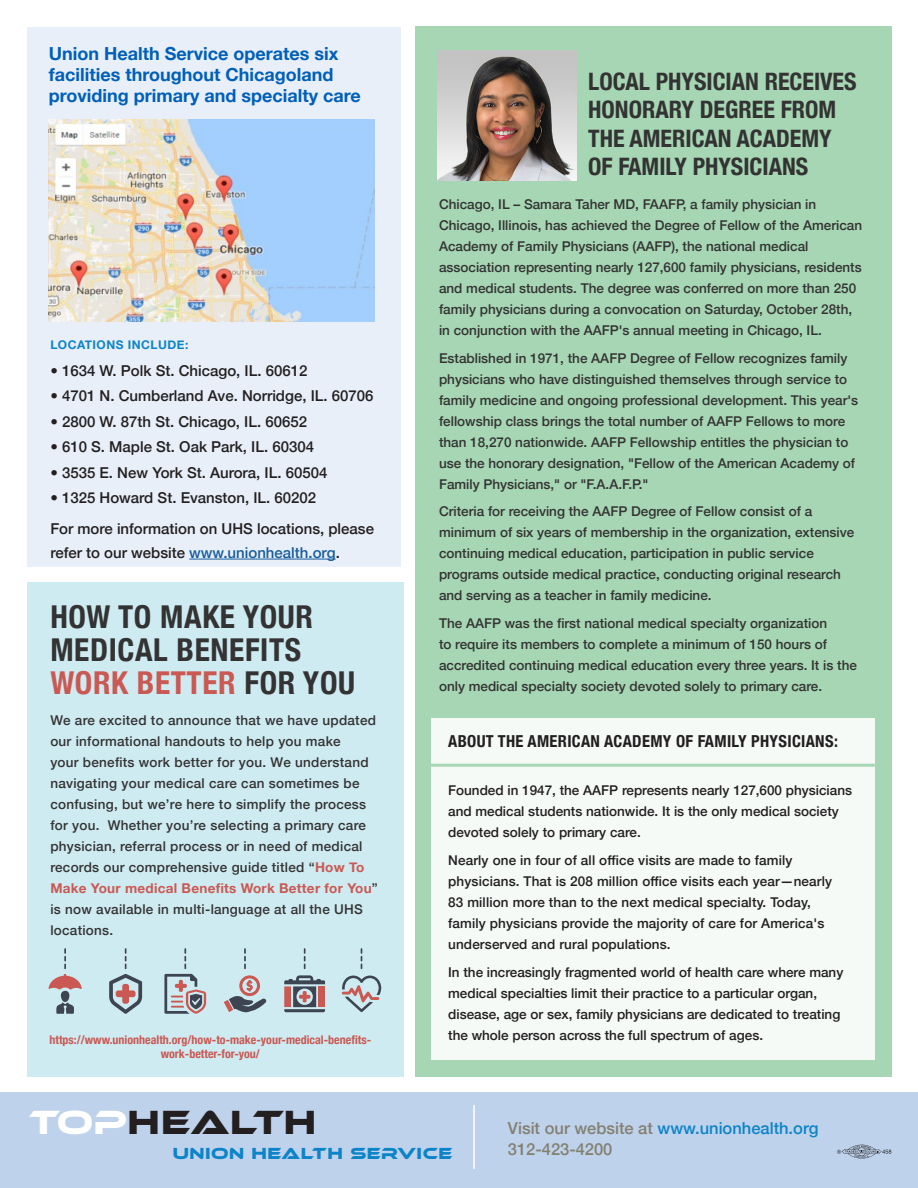
<style>
.page{position:relative;width:918px;height:1188px;background:#fff}
.page>*{position:absolute;margin:0;border:0;box-sizing:border-box;transform-origin:0 0}
.t1{font:34.5px "Ethnocentric Rg";color:#231f20}
.t2{font:700 condensed 31.5px/33px "Helvetica Neue";letter-spacing:.02em;color:#333}
.t3{font:700 condensed 24px/28.5px "Helvetica Neue";color:#333}
.t4{font:700 18px/21px "Helvetica Neue";color:#005fb9}
.t5{font:700 condensed 16.5px "Helvetica Neue";letter-spacing:.02em;color:#231f20}
.t6{font:500 16.5px "Helvetica Neue";color:#0c84c7}
.t7{font:16.5px "Ethnocentric Rg";letter-spacing:.03em;color:#0c84c7}
.t8{font:500 16.5px "Helvetica Neue";color:#838070}
.t9{font:500 15px/24px "Helvetica Neue";color:#231f20}
.t10{font:500 13.5px/21px "Helvetica Neue";color:#333}
.t11{font:500 13.5px/21px "Helvetica Neue";color:#231f20}
.t12{font:500 13.5px/21px "Helvetica Neue";letter-spacing:.02em;color:#333}
.t13{font:700 condensed 12px/13.5px "Helvetica Neue";color:#c95952;text-align:center}
.t14{font:700 12px "Helvetica Neue";letter-spacing:.04em;color:#0c84c7}
.s1{color:#175d9e}
.s2{color:#c95952}
.s3{font-weight:700;color:#c95952}
.s4{color:#fff}
.s5{color:#838070}
</style>
<div class="page">
<div style="left:27px;top:582px;width:376px;height:495px;background:#cfebf2"></div>
<div style="left:0;top:1092px;width:918px;height:96px;background:#bfd2ec"></div>
<svg style="left:837px;top:1145px;width:54px;height:14px"></svg>
<hr style="left:473px;top:1105px;width:2px;height:64px;background:#fff">
<div style="left:27px;top:27px;width:373px;height:540px;background:#e8eff8"></div>
<hr style="left:189px;top:559px;width:147px;height:1px;background:#175d9e">
<img style="left:49px;top:119px;width:326px;height:203px">
<div style="left:415px;top:27px;width:476px;height:1050px;background:#a6d6b3"></div>
<div style="left:432px;top:718px;width:443px;height:342px;background:#f5faf7"></div>
<hr style="left:430px;top:764px;width:445px;height:3px;background:#a6d6b3">
<img style="left:438px;top:50px;width:139px;height:130px">
<svg style="left:244px;top:948px;width:2px;height:21px"></svg>
<svg style="left:304px;top:948px;width:2px;height:21px"></svg>
<svg style="left:361px;top:948px;width:1px;height:21px"></svg>
<svg style="left:49px;top:948px;width:33px;height:66px"></svg>
<svg style="left:109px;top:948px;width:33px;height:66px"></svg>
<svg style="left:164px;top:948px;width:42px;height:66px"></svg>
<svg style="left:224px;top:975px;width:42px;height:37px"></svg>
<svg style="left:284px;top:975px;width:41px;height:37px"></svg>
<div style="left:318px;top:986px;width:7px;height:21px;background:#c95952"></div>
<svg style="left:342px;top:976px;width:39px;height:36px"></svg>
<p class="t4" style="left:49px;top:44px;width:313px">Union Health Service operates six facilities throughout Chicagoland providing primary and specialty care</p>
<p class="t14" style="left:50px;top:335px;width:140px">LOCATIONS INCLUDE:</p>
<p class="t9" style="left:50px;top:357px;width:259px">• 1634 W. Polk St. Chicago, IL. 60612</p>
<p class="t9" style="left:50px;top:383px;width:325px">• 4701 N. Cumberland Ave. Norridge, IL. 60706</p>
<p class="t9" style="left:50px;top:408px;width:258px">• 2800 W. 87th St. Chicago, IL. 60652</p>
<p class="t9" style="left:50px;top:434px;width:265px">• 610 S. Maple St. Oak Park, IL. 60304</p>
<p class="t9" style="left:50px;top:459px;width:279px">• 3535 E. New York St. Aurora, IL. 60504</p>
<p class="t9" style="left:50px;top:485px;width:267px">• 1325 Howard St. Evanston, IL. 60202</p>
<p class="t9" style="left:50px;top:515px;width:325px">For more information on UHS locations, please refer to our website <span class="s1">www.unionhealth.org</span>.</p>
<p class="t2" style="left:50px;top:598px;width:264px">HOW TO MAKE YOUR</p>
<p class="t2" style="left:50px;top:631px;width:306px">MEDICAL BENEFITS<br><span class="s2">WORK BETTER</span> FOR YOU</p>
<p class="t12" style="left:50px;top:709px;width:329px">We are excited to announce that we have updated our informational handouts to help you make<br>your benefits work better for you. We understand navigating your medical care can sometimes be confusing, but we’re here to simplify the process for you. Whether you’re selecting a primary care physician, referral process or in need of medical records our comprehensive guide titled “<span class="s3">How To Make Your medical Benefits Work Better for You</span>” is now available in multi-language at all the UHS locations.</p>
<p class="t13" style="left:50px;top:1032px;width:323px">https://www.unionhealth.org/how-to-make-your-medical-benefits&shy;work-better-for-you/</p>
<p class="t3" style="left:588px;top:65px;width:270px">LOCAL PHYSICIAN RECEIVES<br>HONORARY DEGREE FROM<br>THE AMERICAN ACADEMY<br>OF FAMILY PHYSICIANS</p>
<p class="t10" style="left:439px;top:192px;width:425px">Chicago, IL – Samara Taher MD, FAAFP, a family physician in Chicago, Illinois, has achieved the Degree of Fellow of the American Academy of Family Physicians (AAFP), the national medical association representing nearly 127,600 family physicians, residents and medical students. The degree was conferred on more than 250 family physicians during a convocation on Saturday, October 28th, in conjunction with the AAFP's annual meeting in Chicago, IL.</p>
<p class="t10" style="left:439px;top:346px;width:421px">Established in 1971, the AAFP Degree of Fellow recognizes family physicians who have distinguished themselves through service to family medicine and ongoing professional development. This year's fellowship class brings the total number of AAFP Fellows to more than 18,270 nationwide. AAFP Fellowship entitles the physician to use the honorary designation, "Fellow of the American Academy of Family Physicians," or "F.A.A.F.P."</p>
<p class="t10" style="left:439px;top:500px;width:417px">Criteria for receiving the AAFP Degree of Fellow consist of a minimum of six years of membership in the organization, extensive continuing medical education, participation in public service programs outside medical practice, conducting original research and serving as a teacher in family medicine.</p>
<p class="t10" style="left:439px;top:612px;width:419px">The AAFP was the first national medical specialty organization<br>to require its members to complete a minimum of 150 hours of accredited continuing medical education every three years. It is the only medical specialty society devoted solely to primary care.</p>
<p class="t5" style="left:448px;top:727px;width:391px">ABOUT THE AMERICAN ACADEMY OF FAMILY PHYSICIANS:</p>
<p class="t11" style="left:448px;top:779px;width:405px">Founded in 1947, the AAFP represents nearly 127,600 physicians and medical students nationwide. It is the only medical society devoted solely to primary care.</p>
<p class="t11" style="left:448px;top:848px;width:385px">Nearly one in four of all office visits are made to family physicians. That is 208 million office visits each year—nearly 83 million more than to the next medical specialty. Today, family physicians provide the majority of care for America's underserved and rural populations.</p>
<p class="t11" style="left:448px;top:960px;width:397px">In the increasingly fragmented world of health care where many medical specialties limit their practice to a particular organ, disease, age or sex, family physicians are dedicated to treating the whole person across the full spectrum of ages.</p>
<p class="t1" style="left:29px;top:1102px;width:289px"><span class="s4">TOP</span>HEALTH</p>
<p class="t7" style="left:173px;top:1143px;width:281px">UNION HEALTH SERVICE</p>
<p class="t6" style="left:508px;top:1115px;width:312px"><span class="s5">Visit our website at</span> www.unionhealth.org</p>
<p class="t8" style="left:508px;top:1136px;width:106px">312-423-4200</p>
</div>
